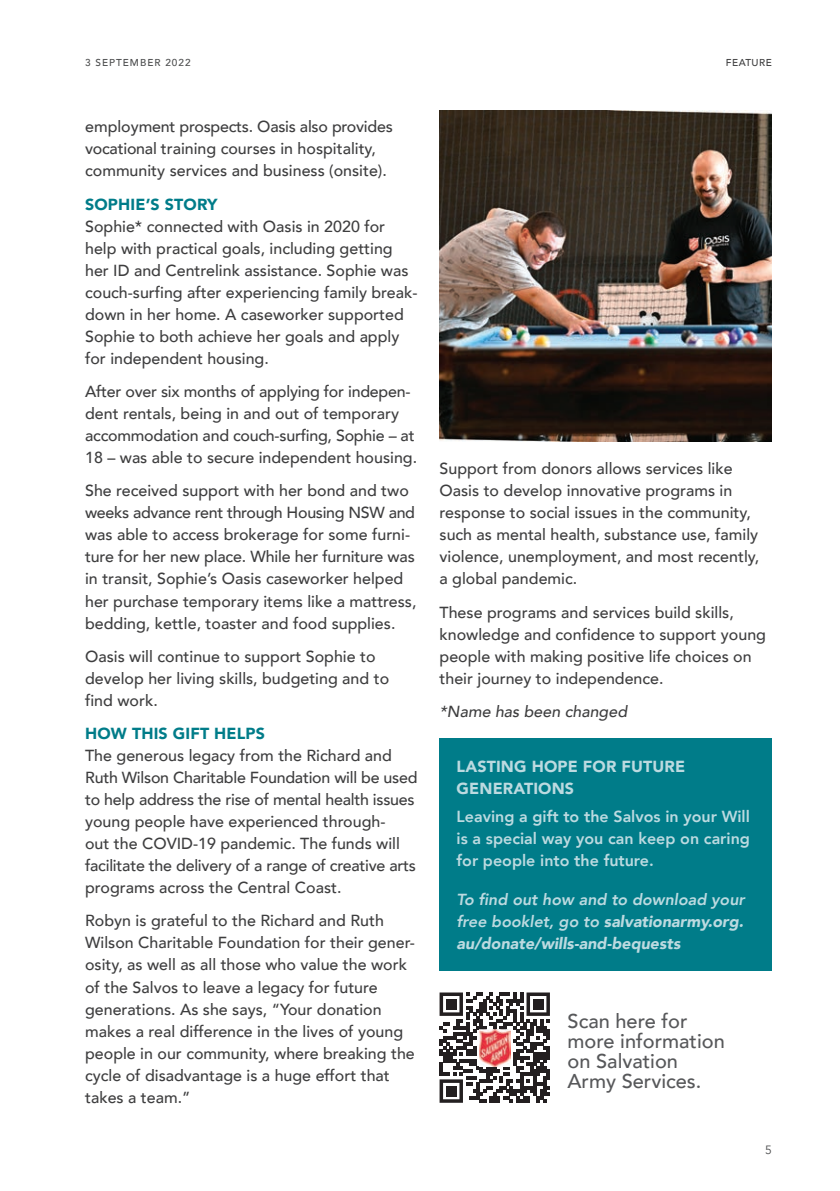
<style>
.page{position:relative;width:840px;height:1191px;background:#fff}
.page>*{position:absolute;margin:0;border:0;box-sizing:border-box;transform-origin:0 0}
.Salvos_Subhead_no_ba{font:500 20px/20px "Avenir";color:#57585a}
.Salvos_Body{font:500 16px/22px "Avenir";color:#3e3e3f}
.Write-Off_White{font:italic 900 16px/22px "Avenir";color:#bcdae0;text-align:justify}
.Write-Off_White-2{font:800 16px/22px "Avenir";color:#bcdae0;text-align:justify}
.Intext_Subhead{font:900 16px/22px "Avenir";letter-spacing:.01em;color:#bcdae0}
.Intext_Subhead-2{font:900 16px "Avenir";letter-spacing:.01em;color:#007c89}
.Salvos_Body-2{font:italic 500 16px "Avenir";color:#3e3e3f}
.t1{font:12px "Avenir";color:#4b4c4d}
.t2{font:500 10px "Avenir";letter-spacing:.1em;color:#4b4c4d}
.Page_name_-_Right{font:500 10px "Avenir";letter-spacing:.05em;color:#3e3e3f}
.s1{font-weight:800}
</style>
<div class="page">
<svg style="left:439px;top:992px;width:110px;height:110px"></svg>
<div style="left:446px;top:999px;width:10px;height:10px;background:#231f20"></div>
<div style="left:533px;top:999px;width:10px;height:10px;background:#231f20"></div>
<div style="left:446px;top:1086px;width:10px;height:10px;background:#231f20"></div>
<img style="left:479px;top:1029px;width:31px;height:37px">
<div style="left:439px;top:738px;width:332px;height:232px;background:#007c89"></div>
<img style="left:439px;top:110px;width:332px;height:331px">
<p class="t2" style="left:85px;top:54px;width:25px">3 Septe</p>
<p class="t2" style="left:130px;top:54px;width:18px">mber</p>
<p class="t2" style="left:165px;top:54px;width:27px">2022</p>
<p class="Salvos_Body" style="left:85px;top:115px;width:309px">employment prospects. Oasis also provides vocational training courses in hospitality, community services and business (onsite).</p>
<p class="Intext_Subhead-2" style="left:85px;top:190px;width:134px">SOPHIE’S STORY</p>
<p class="Salvos_Body" style="left:85px;top:214px;width:333px">Sophie* connected with Oasis in 2020 for help with practical goals, including getting her ID and Centrelink assistance. Sophie was couch-surfing after experiencing family break&shy;down in her home. A caseworker supported Sophie to both achieve her goals and apply for independent housing.</p>
<p class="Salvos_Body" style="left:85px;top:379px;width:333px">After over six months of applying for indepen&shy;dent rentals, being in and out of temporary accommodation and couch-surfing, Sophie – at 18 – was able to secure independent housing.</p>
<p class="Salvos_Body" style="left:85px;top:479px;width:333px">She received support with her bond and two weeks advance rent through Housing NSW and was able to access brokerage for some furni&shy;ture for her new place. While her furniture was in transit, Sophie’s Oasis caseworker helped her purchase temporary items like a mattress, bedding, kettle, toaster and food supplies.</p>
<p class="Salvos_Body" style="left:85px;top:644px;width:305px">Oasis will continue to support Sophie to develop her living skills, budgeting and to find work.</p>
<p class="Intext_Subhead-2" style="left:85px;top:719px;width:181px">HOW THIS GIFT HELPS</p>
<p class="Salvos_Body" style="left:85px;top:743px;width:333px">The generous legacy from the Richard and Ruth Wilson Charitable Foundation will be used to help address the rise of mental health issues young people have experienced through-<br>out the COVID-19 pandemic. The funds will facilitate the delivery of a range of creative arts programs across the Central Coast.</p>
<p class="Salvos_Body" style="left:85px;top:909px;width:331px">Robyn is grateful to the Richard and Ruth Wilson Charitable Foundation for their gener&shy;osity, as well as all those who value the work of the Salvos to leave a legacy for future generations. As she says, “Your donation makes a real difference in the lives of young people in our community, where breaking the cycle of disadvantage is a huge effort that takes a team.”</p>
<p class="Page_name_-_Right" style="left:725px;top:54px;width:47px">FEATURE</p>
<p class="Salvos_Body" style="left:439px;top:457px;width:321px">Support from donors allows services like Oasis to develop innovative programs in response to social issues in the community, such as mental health, substance use, family violence, unemployment, and most recently, a global pandemic.</p>
<p class="Salvos_Body" style="left:439px;top:600px;width:328px">These programs and services build skills, knowledge and confidence to support young people with making positive life choices on their journey to independence.</p>
<p class="Salvos_Body-2" style="left:439px;top:701px;width:189px">*Name has been changed</p>
<p class="Intext_Subhead" style="left:456px;top:755px;width:230px">LASTING HOPE FOR FUTURE<br>GENERATIONS</p>
<p class="Write-Off_White-2" style="left:456px;top:805px;width:295px">Leaving a gift to the Salvos in your Will is a special way you can keep on caring for people into the future.</p>
<p class="Write-Off_White" style="left:456px;top:888px;width:289px"><span class="s1">To find out how and to download your free booklet, go to</span> salvationarmy.org. au/donate/wills-and-bequests</p>
<p class="Salvos_Subhead_no_ba" style="left:567px;top:1009px;width:159px">Scan here for more information on Salvation<br>Army Services.</p>
<p class="t1" style="left:764px;top:1142px;width:8px">5</p>
</div>
